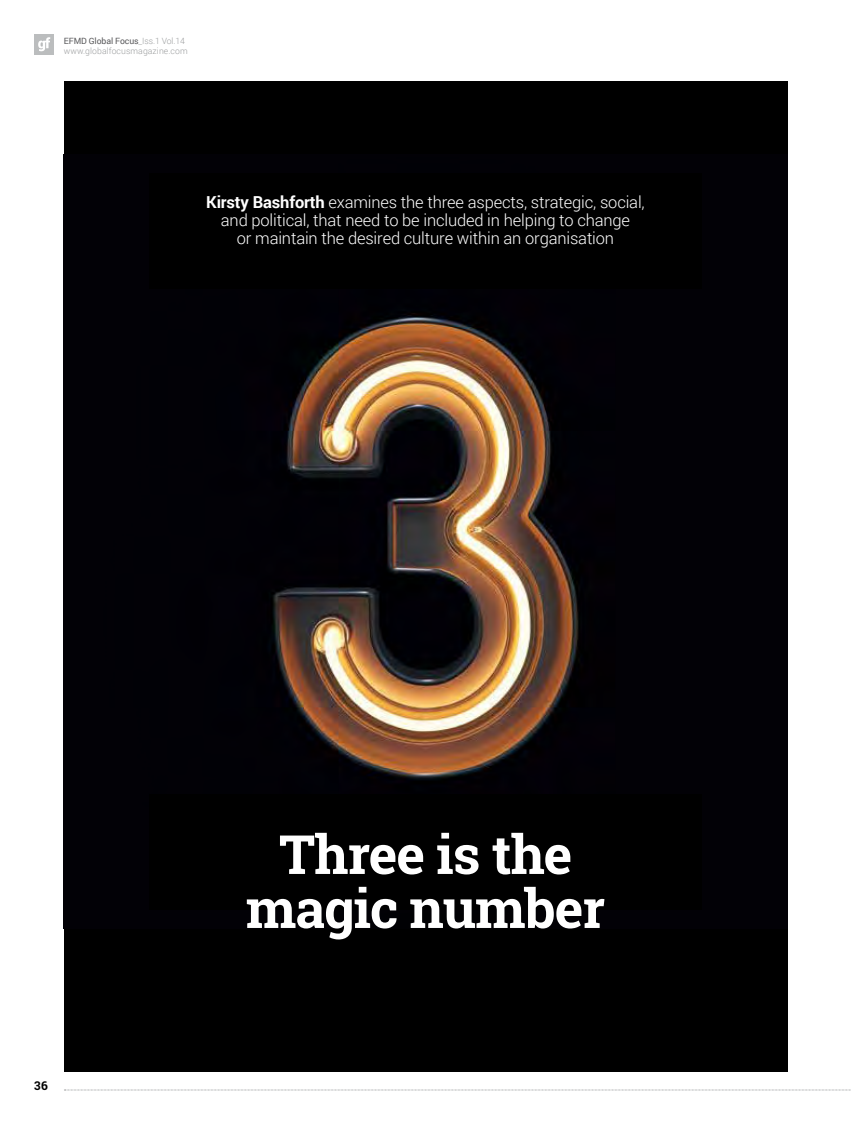
<style>
.page{position:relative;width:851px;height:1127px;background:#fff}
.page>*{position:absolute;margin:0;border:0;box-sizing:border-box;transform-origin:0 0}
.t1{font:700 54px/54px "Roboto Slab";letter-spacing:-.02em;color:#fff;text-align:center}
.t2{font:300 16.5px/18px "Roboto";letter-spacing:-.01em;color:#fff;text-align:center}
.t3{font:700 12px "Roboto Slab";color:#000}
.t4{font:300 8.7px/10.1px "Roboto";letter-spacing:.01em;color:#9c9e9f}
.s1{font-weight:400;color:#58585a}
.s2{font-weight:700}
</style>
<div class="page">
<svg style="left:64px;top:1089px;width:787px;height:1px"></svg>
<div style="left:34px;top:34px;width:20px;height:20px;background:#bbbdbe"></div>
<svg style="left:38px;top:37px;width:12px;height:14px"></svg>
<div style="left:64px;top:82px;width:723px;height:990px;background:#000"></div>
<img style="left:268px;top:309px;width:311px;height:473px">
<p class="t4" style="left:64px;top:35px;width:125px"><span class="s1">EFMD Global Focus</span>_Iss.1 Vol.14 www.globalfocusmagazine.com</p>
<p class="t2" style="left:206px;top:192px;width:440px"><span class="s2">Kirsty Bashforth</span> examines the three aspects, strategic, social, and political, that need to be included in helping to change<br>or maintain the desired culture within an organisation</p>
<p class="t3" style="left:34px;top:1077px;width:15px">36</p>
<h1 class="t1" style="left:246px;top:826px;width:360px">Three is the magic number</h1>
</div>
